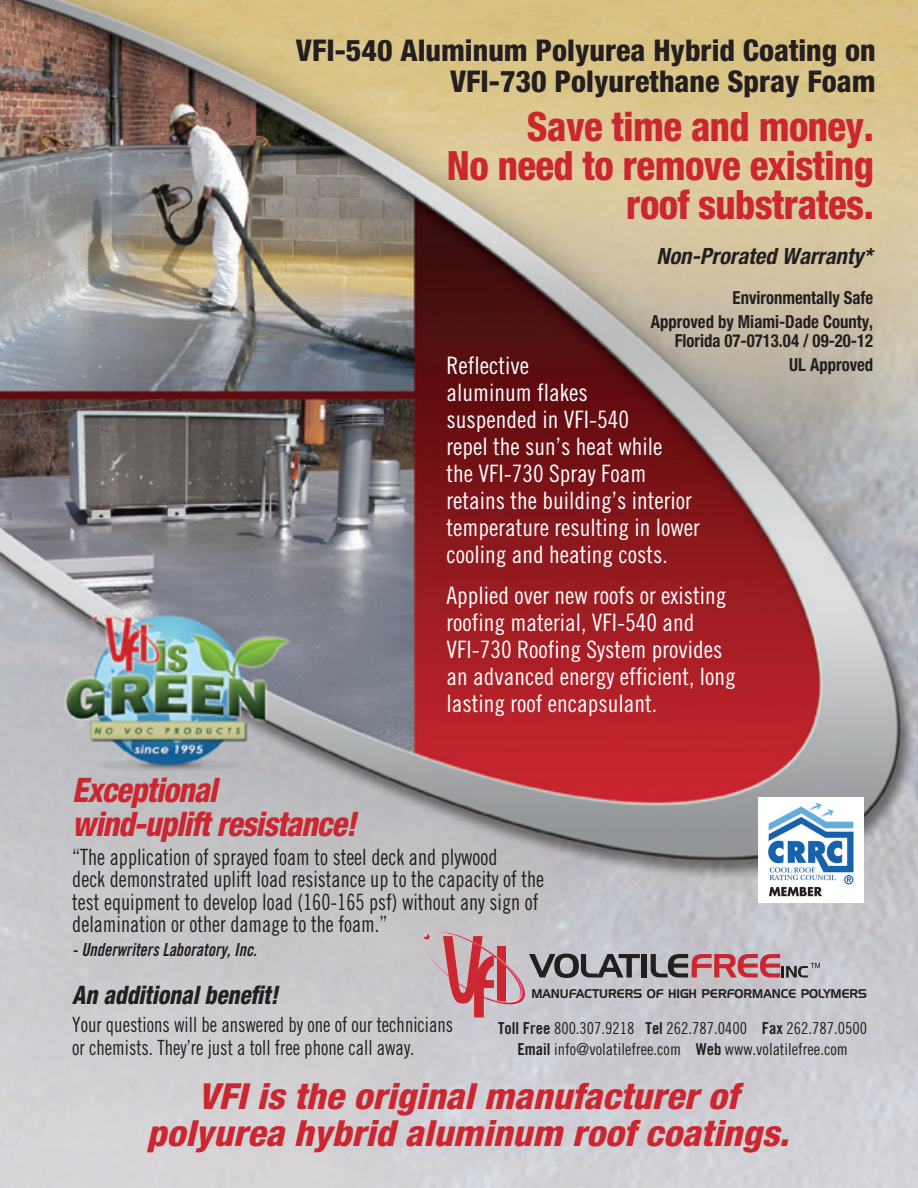
<style>
.page{position:relative;width:918px;height:1188px;background:#fff}
.page>*{position:absolute;margin:0;border:0;box-sizing:border-box;transform-origin:0 0}
.t1{font:800 condensed 40.5px/39px "Helvetica Neue";letter-spacing:-.015em;color:#cc2730;text-align:right;scale:.96 1}
.t2{font:italic 800 condensed 36px/37.5px "Helvetica Neue";color:#cc2730;text-align:center;scale:1.05 1}
.t3{font:italic 800 condensed 33.75px/34.5px "Helvetica Neue";letter-spacing:-.025em;color:#cc2730;scale:.94 1}
.t4{font:800 condensed 30px/31.5px "Helvetica Neue";color:#231f20;text-align:right}
.t5{font:italic 800 condensed 25.5px "Helvetica Neue";color:#231f20;scale:.9 1}
.t6{font:24px/27px "Trade Gothic Cond Eighteen";color:#fff}
.t7{font:22.5px/22.5px "Trade Gothic Cond Eighteen";color:#231f20;scale:.91 1}
.t8{font:italic 700 condensed 22.5px "Helvetica Neue";color:#231f20}
.t9{font:21px/22.5px "Trade Gothic Cond Eighteen";color:#231f20;scale:.9 1}
.t10{font:700 condensed 18px/24px "Helvetica Neue";color:#231f20;text-align:right;scale:.93 1}
.t11{font:18px "Trade Gothic Bold Cond Twenty Obl";color:#231f20;scale:.91 1}
.t12{font:16.5px/21px "Trade Gothic Cond Eighteen";color:#231f20;text-align:center}
.t13{font:12.3px "Handel Gothic BT";color:#231f20;scale:.94 1}
.s1{font-family:"Trade Gothic Bold Cond Twenty"}
</style>
<div class="page">
<img style="left:0;top:0;width:918px;height:1188px">
<svg style="left:420px;top:927px;width:220px;height:91px;background:#bea7ae"></svg>
<div style="left:642px;top:954px;width:5px;height:23px;background:#231f20"></div>
<svg style="left:651px;top:954px;width:169px;height:23px;background:#ae7e85"></svg>
<img style="left:758px;top:797px;width:105px;height:105px">
<p class="t4" style="left:296px;top:37px;width:581px">VFI-540 Aluminum Polyurea Hybrid Coating on<br>VFI-730 Polyurethane Spray Foam</p>
<h1 class="t1" style="left:447px;top:110px;width:446px">Save time and money.<br>No need to remove existing roof substrates.</h1>
<p class="t8" style="left:657px;top:248px;width:217px">Non-Prorated Warranty*</p>
<p class="t10" style="left:651px;top:287px;width:241px">Environmentally Safe<br>Approved by Miami-Dade County,</p>
<p class="t10" style="left:675px;top:331px;width:215px">Florida 07-0713.04 / 09-20-12<br>UL Approved</p>
<p class="t6" style="left:447px;top:354px;width:255px">Reflective<br>aluminum flakes<br>suspended in VFI-540<br>repel the sun’s heat while<br>the VFI-730 Spray Foam retains the building’s interior temperature resulting in lower cooling and heating costs.</p>
<p class="t6" style="left:447px;top:583px;width:291px">Applied over new roofs or existing roofing material, VFI-540 and<br>VFI-730 Roofing System provides an advanced energy efficient, long lasting roof encapsulant.</p>
<h3 class="t3" style="left:72px;top:775px;width:304px">Exceptional wind-uplift resistance!</h3>
<p class="t7" style="left:72px;top:847px;width:520px">“The application of sprayed foam to steel deck and plywood<br>deck demonstrated uplift load resistance up to the capacity of the test equipment to develop load (160-165 psf) without any sign of delamination or other damage to the foam.”</p>
<p class="t11" style="left:72px;top:943px;width:204px">- Underwriters Laboratory, Inc.</p>
<p class="t5" style="left:72px;top:986px;width:230px">An additional benefit!</p>
<p class="t9" style="left:72px;top:1015px;width:425px">Your questions will be answered by one of our technicians or chemists. They’re just a toll free phone call away.</p>
<h2 class="t2" style="left:147px;top:1080px;width:613px">VFI is the original manufacturer of polyurea hybrid aluminum roof coatings.</h2>
<p class="t13" style="left:531px;top:990px;width:359px">MANUFACTURERS OF HIGH PERFORMANCE POLYMERS</p>
<p class="t12" style="left:498px;top:1019px;width:371px"><span class="s1">Toll Free</span> 800.307.9218 <span class="s1">Tel</span> 262.787.0400 <span class="s1">Fax</span> 262.787.0500<br><span class="s1">Email</span> info@volatilefree.com <span class="s1">Web</span> www.volatilefree.com</p>
</div>
